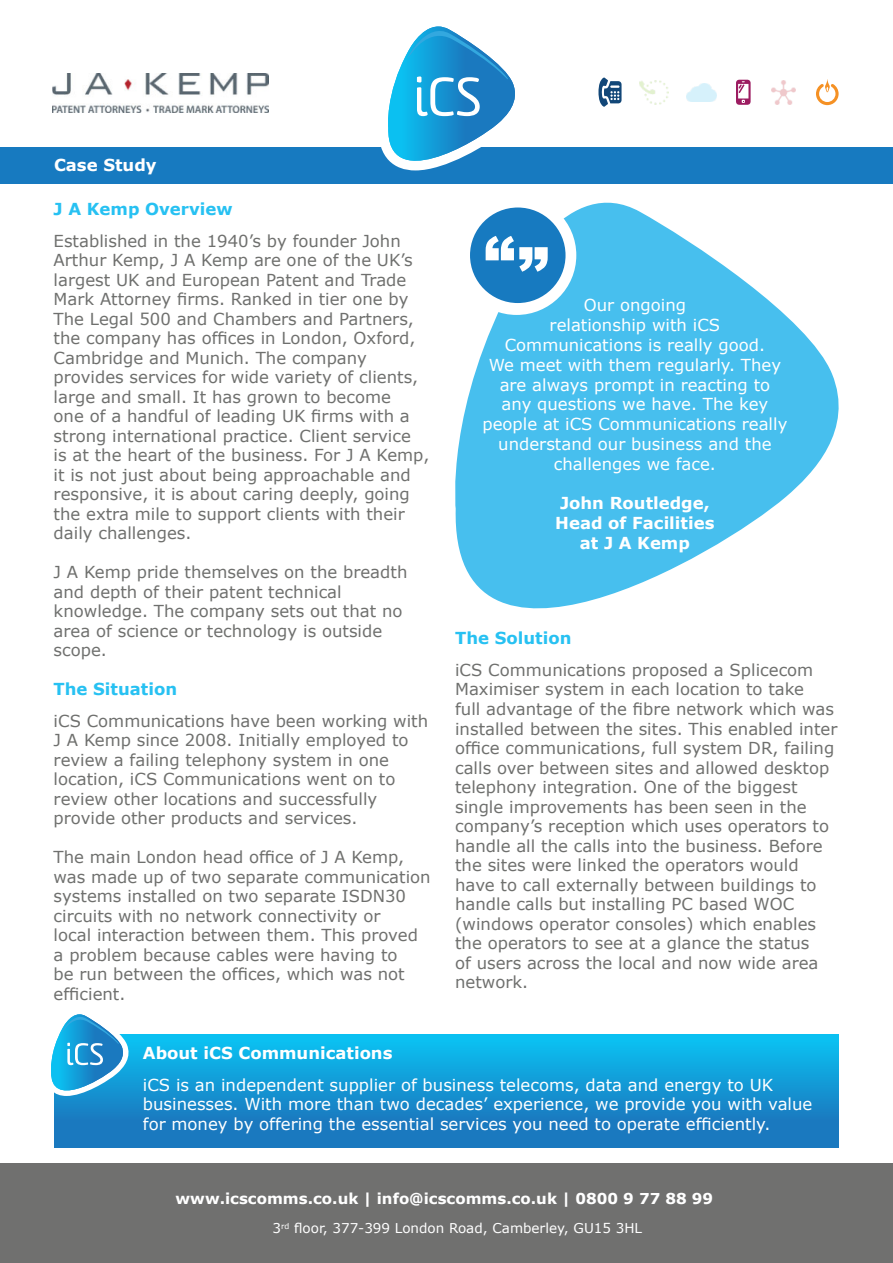
<style>
.page{position:relative;width:893px;height:1263px;background:#fff}
.page>*{position:absolute;margin:0;border:0;box-sizing:border-box;transform-origin:0 0}
.t1{font:16.5px/19.5px "Verdana";color:#6f706e}
.t2{font:16.5px/19.8px "Verdana";color:#fff;text-align:center}
.t3{font:700 16.5px/19.8px "Verdana";color:#fff;text-align:center}
.t4{font:700 16.5px "Verdana";color:#27c1f2}
.t5{font:700 15px "Verdana";color:#fff}
.t6{font:13.5px "Verdana";color:#fff}
</style>
<div class="page">
<div style="left:0;top:147px;width:893px;height:37px;background:#177ac0"></div>
<div style="left:0;top:1163px;width:893px;height:100px;background:#70706f"></div>
<svg style="left:598px;top:77px;width:24px;height:30px"></svg>
<img style="left:640px;top:80px;width:29px;height:24px">
<img style="left:687px;top:83px;width:29px;height:18px">
<svg style="left:736px;top:80px;width:15px;height:25px"></svg>
<img style="left:771px;top:80px;width:24px;height:24px">
<svg style="left:816px;top:79px;width:23px;height:26px"></svg>
<svg style="left:381px;top:26px;width:134px;height:145px"></svg>
<img style="left:53px;top:73px;width:216px;height:39px">
<div style="left:54px;top:1034px;width:785px;height:113px;background:linear-gradient(to bottom,#0bc1f2,#1d6bb5)"></div>
<svg style="left:455px;top:202px;width:384px;height:407px;fill:#47bfee"></svg>
<div style="left:457px;top:196px;width:119px;height:119px;background:#fff;border-radius:50%"></div>
<div style="left:470px;top:207px;width:95px;height:96px;background:#177ac0;border-radius:50%"></div>
<svg style="left:486px;top:236px;width:62px;height:36px"></svg>
<svg style="left:51px;top:1014px;width:81px;height:95px"></svg>
<p class="t3" style="left:54px;top:157px;width:104px">Case Study</p>
<p class="t4" style="left:54px;top:203px;width:180px">J A Kemp Overview</p>
<p class="t1" style="left:54px;top:232px;width:377px">Established in the 1940’s by founder John Arthur Kemp, J A Kemp are one of the UK’s largest UK and European Patent and Trade Mark Attorney firms. Ranked in tier one by The Legal 500 and Chambers and Partners, the company has offices in London, Oxford, Cambridge and Munich. The company provides services for wide variety of clients, large and small. It has grown to become<br>one of a handful of leading UK firms with a strong international practice. Client service<br>is at the heart of the business. For J A Kemp, it is not just about being approachable and responsive, it is about caring deeply, going the extra mile to support clients with their daily challenges.</p>
<p class="t1" style="left:54px;top:564px;width:355px">J A Kemp pride themselves on the breadth and depth of their patent technical knowledge. The company sets out that no area of science or technology is outside scope.</p>
<p class="t4" style="left:54px;top:683px;width:125px">The Situation</p>
<p class="t1" style="left:54px;top:712px;width:376px">iCS Communications have been working with J A Kemp since 2008. Initially employed to review a failing telephony system in one location, iCS Communications went on to review other locations and successfully provide other products and services.</p>
<p class="t1" style="left:54px;top:849px;width:379px">The main London head office of J A Kemp, was made up of two separate communication systems installed on two separate ISDN30 circuits with no network connectivity or<br>local interaction between them. This proved a problem because cables were having to<br>be run between the offices, which was not efficient.</p>
<p class="t2" style="left:482px;top:297px;width:306px">Our ongoing<br>relationship with iCS<br>Communications is really good.<br>We meet with them regularly. They are always prompt in reacting to<br>any questions we have. The key people at iCS Communications really understand our business and the challenges we face.</p>
<p class="t3" style="left:555px;top:495px;width:161px">John Routledge,<br>Head of Facilities at J A Kemp</p>
<p class="t4" style="left:455px;top:632px;width:118px">The Solution</p>
<p class="t1" style="left:455px;top:662px;width:384px">iCS Communications proposed a Splicecom Maximiser system in each location to take<br>full advantage of the fibre network which was installed between the sites. This enabled inter office communications, full system DR, failing calls over between sites and allowed desktop telephony integration. One of the biggest single improvements has been seen in the company’s reception which uses operators to handle all the calls into the business. Before the sites were linked the operators would have to call externally between buildings to handle calls but installing PC based WOC (windows operator consoles) which enables the operators to see at a glance the status<br>of users across the local and now wide area network.</p>
<p class="t3" style="left:143px;top:1045px;width:251px">About iCS Communications</p>
<p class="t2" style="left:143px;top:1076px;width:671px;text-align:left">iCS is an independent supplier of business telecoms, data and energy to UK businesses. With more than two decades’ experience, we provide you with value for money by offering the essential services you need to operate efficiently.</p>
<p class="t5" style="left:176px;top:1193px;width:539px">www.icscomms.co.uk | info@icscomms.co.uk | 0800 9 77 88 99</p>
<p class="t6" style="left:273px;top:1223px;width:371px">3<sup>rd</sup> floor, 377-399 London Road, Camberley, GU15 3HL</p>
</div>
